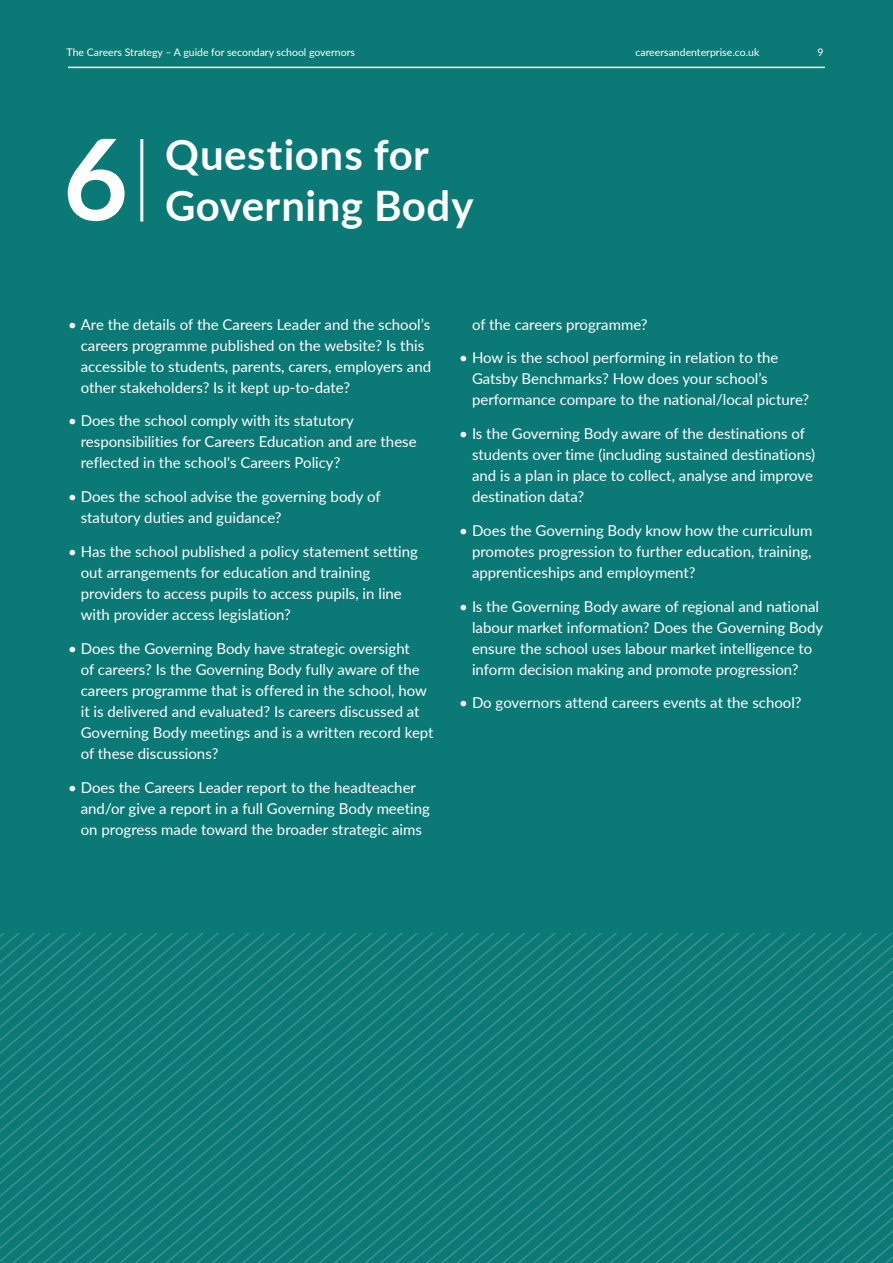
<style>
.page{position:relative;width:893px;height:1263px;background:#0b7976}
.page>*{position:absolute;margin:0;border:0;box-sizing:border-box;transform-origin:0 0}
.t1{font:700 112.5px "Lato";color:#fff}
.t2{font:700 42px "Lato";letter-spacing:.01em;color:#fff}
.t3{font:15px/21px "Lato";color:#fff}
.t4{font:10.5px "Lato";color:#fff}
</style>
<div class="page">
<svg style="left:0;top:935px;width:891px;height:8px"></svg>
<svg style="left:0;top:943px;width:893px;height:8px"></svg>
<svg style="left:4px;top:951px;width:889px;height:7px"></svg>
<svg style="left:0;top:958px;width:893px;height:8px"></svg>
<svg style="left:2px;top:966px;width:891px;height:7px"></svg>
<svg style="left:0;top:973px;width:892px;height:8px"></svg>
<svg style="left:0;top:981px;width:893px;height:7px"></svg>
<svg style="left:0;top:988px;width:889px;height:8px"></svg>
<svg style="left:0;top:996px;width:893px;height:7px"></svg>
<svg style="left:3px;top:1003px;width:890px;height:8px"></svg>
<svg style="left:0;top:1011px;width:893px;height:8px"></svg>
<svg style="left:1px;top:1019px;width:892px;height:7px"></svg>
<svg style="left:0;top:1026px;width:891px;height:8px"></svg>
<svg style="left:0;top:1034px;width:893px;height:7px"></svg>
<svg style="left:4px;top:1041px;width:889px;height:8px"></svg>
<svg style="left:0;top:1049px;width:893px;height:7px"></svg>
<svg style="left:2px;top:1056px;width:891px;height:8px"></svg>
<svg style="left:0;top:1064px;width:892px;height:7px"></svg>
<svg style="left:0;top:1071px;width:893px;height:8px"></svg>
<svg style="left:0;top:1079px;width:889px;height:8px"></svg>
<svg style="left:0;top:1087px;width:893px;height:7px"></svg>
<svg style="left:3px;top:1094px;width:890px;height:8px"></svg>
<svg style="left:0;top:1102px;width:893px;height:7px"></svg>
<svg style="left:1px;top:1109px;width:892px;height:8px"></svg>
<svg style="left:0;top:1117px;width:891px;height:7px"></svg>
<svg style="left:0;top:1124px;width:893px;height:8px"></svg>
<svg style="left:0;top:1132px;width:888px;height:130px"></svg>
<svg style="left:3px;top:1139px;width:890px;height:123px"></svg>
<svg style="left:9px;top:1147px;width:884px;height:116px"></svg>
<svg style="left:15px;top:1154px;width:878px;height:109px"></svg>
<svg style="left:22px;top:1162px;width:871px;height:101px"></svg>
<svg style="left:28px;top:1170px;width:865px;height:93px"></svg>
<svg style="left:35px;top:1177px;width:858px;height:86px"></svg>
<svg style="left:41px;top:1185px;width:852px;height:78px"></svg>
<svg style="left:47px;top:1192px;width:846px;height:71px"></svg>
<svg style="left:54px;top:1200px;width:839px;height:63px"></svg>
<svg style="left:60px;top:1207px;width:833px;height:56px"></svg>
<svg style="left:67px;top:1215px;width:826px;height:48px"></svg>
<hr style="left:140px;top:139px;width:3px;height:82px;background:#fff">
<hr style="left:68px;top:67px;width:757px;height:1px;background:#fff">
<p class="t4" style="left:67px;top:44px;width:290px">The Careers Strategy – A guide for secondary school governors</p>
<p class="t4" style="left:635px;top:44px;width:125px">careersandenterprise.co.uk</p>
<p class="t4" style="left:817px;top:44px;width:8px">9</p>
<h1 class="t1" style="left:63px;top:96px;width:67px">6</h1>
<h2 class="t2" style="left:165px;top:123px;width:265px">Questions for</h2>
<h2 class="t2" style="left:165px;top:174px;width:310px">Governing Body</h2>
<p class="t3" style="left:81px;top:313px;width:352px;text-indent:-13px">• Are the details of the Careers Leader and the school’s careers programme published on the website? Is this accessible to students, parents, carers, employers and other stakeholders? Is it kept up-to-date?</p>
<p class="t3" style="left:81px;top:410px;width:337px;text-indent:-13px">• Does the school comply with its statutory responsibilities for Careers Education and are these reflected in the school's Careers Policy?</p>
<p class="t3" style="left:81px;top:486px;width:301px;text-indent:-13px">• Does the school advise the governing body of statutory duties and guidance?</p>
<p class="t3" style="left:81px;top:540px;width:339px;text-indent:-13px">• Has the school published a policy statement setting out arrangements for education and training providers to access pupils to access pupils, in line with provider access legislation?</p>
<p class="t3" style="left:81px;top:637px;width:354px;text-indent:-13px">• Does the Governing Body have strategic oversight<br>of careers? Is the Governing Body fully aware of the careers programme that is offered in the school, how it is delivered and evaluated? Is careers discussed at Governing Body meetings and is a written record kept of these discussions?</p>
<p class="t3" style="left:81px;top:776px;width:351px;text-indent:-13px">• Does the Careers Leader report to the headteacher and/or give a report in a full Governing Body meeting on progress made toward the broader strategic aims</p>
<p class="t3" style="left:472px;top:313px;width:177px">of the careers programme?</p>
<p class="t3" style="left:472px;top:347px;width:339px;text-indent:-13px">• How is the school performing in relation to the<br>Gatsby Benchmarks? How does your school’s performance compare to the national/local picture?</p>
<p class="t3" style="left:472px;top:423px;width:345px;text-indent:-13px">• Is the Governing Body aware of the destinations of students over time (including sustained destinations) and is a plan in place to collect, analyse and improve destination data?</p>
<p class="t3" style="left:472px;top:519px;width:342px;text-align:justify;text-indent:-13px">• Does the Governing Body know how the curriculum promotes progression to further education, training, apprenticeships and employment?</p>
<p class="t3" style="left:472px;top:595px;width:353px;text-indent:-13px">• Is the Governing Body aware of regional and national labour market information? Does the Governing Body ensure the school uses labour market intelligence to inform decision making and promote progression?</p>
<p class="t3" style="left:459px;top:692px;width:344px">• Do governors attend careers events at the school?</p>
</div>
